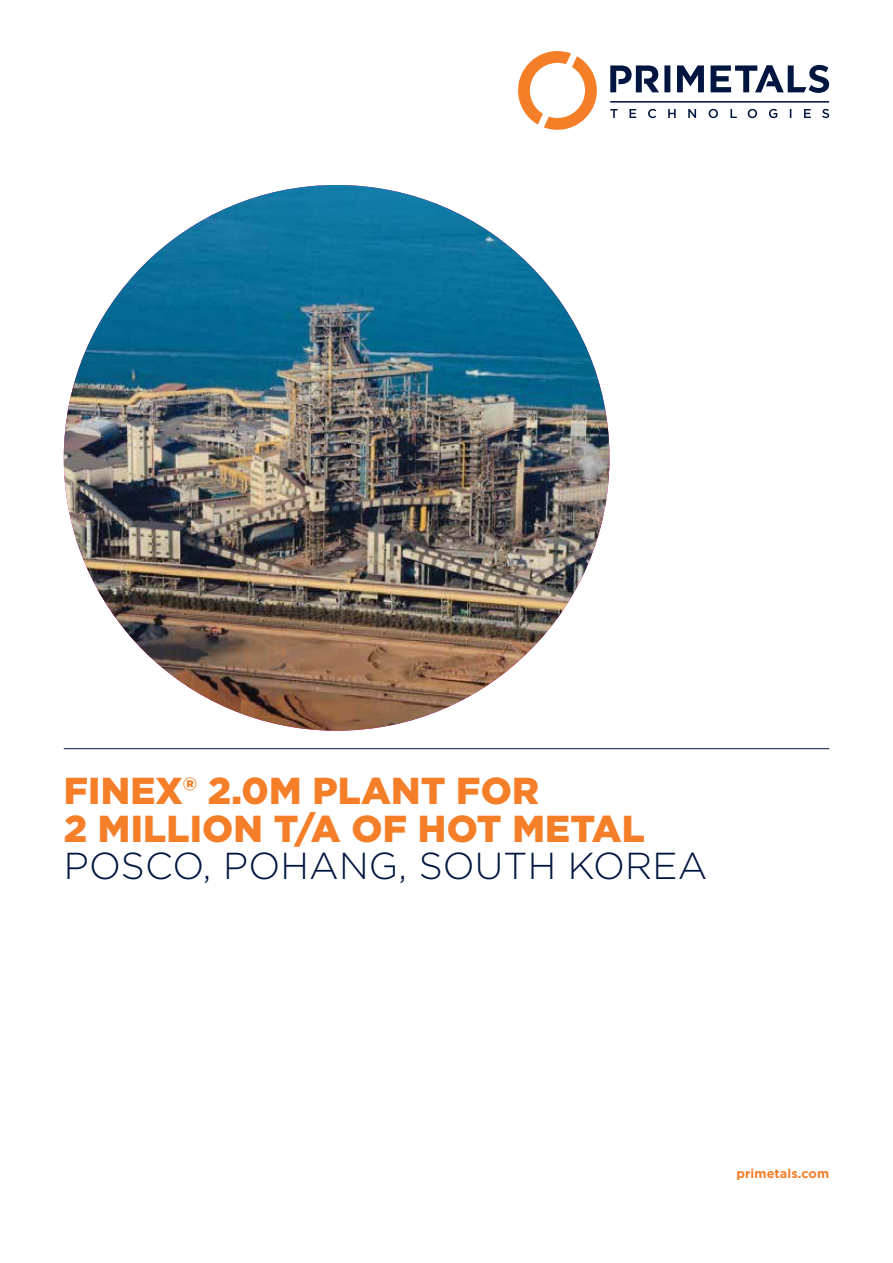
<style>
.page{position:relative;width:893px;height:1263px;background:#fff}
.page>*{position:absolute;margin:0;border:0;box-sizing:border-box;transform-origin:0 0}
.t1{font:900 37.5px/37.5px "Gotham";letter-spacing:.005em;color:#f57e29}
.t2{font:300 37.5px "Gotham";letter-spacing:.005em;color:#001641}
.t3{font:700 12.75px "Gotham";letter-spacing:.005em;color:#f57e29}
</style>
<div class="page">
<svg style="left:518px;top:51px;width:79px;height:79px"></svg>
<svg style="left:610px;top:101px;width:219px;height:2px"></svg>
<svg style="left:610px;top:65px;width:219px;height:28px"></svg>
<svg style="left:610px;top:109px;width:219px;height:9px"></svg>
<hr style="left:64px;top:748px;width:765px;height:1px;background:#001641">
<img style="left:64px;top:185px;width:545px;height:546px;border-radius:273px">
<p class="t1" style="left:64px;top:772px;width:583px">FINEX® 2.0M PLANT FOR<br>2 MILLION T/A OF HOT METAL</p>
<p class="t2" style="left:64px;top:842px;width:645px">POSCO, POHANG, SOUTH KOREA</p>
<p class="t3" style="left:737px;top:1165px;width:94px">primetals.com</p>
</div>
